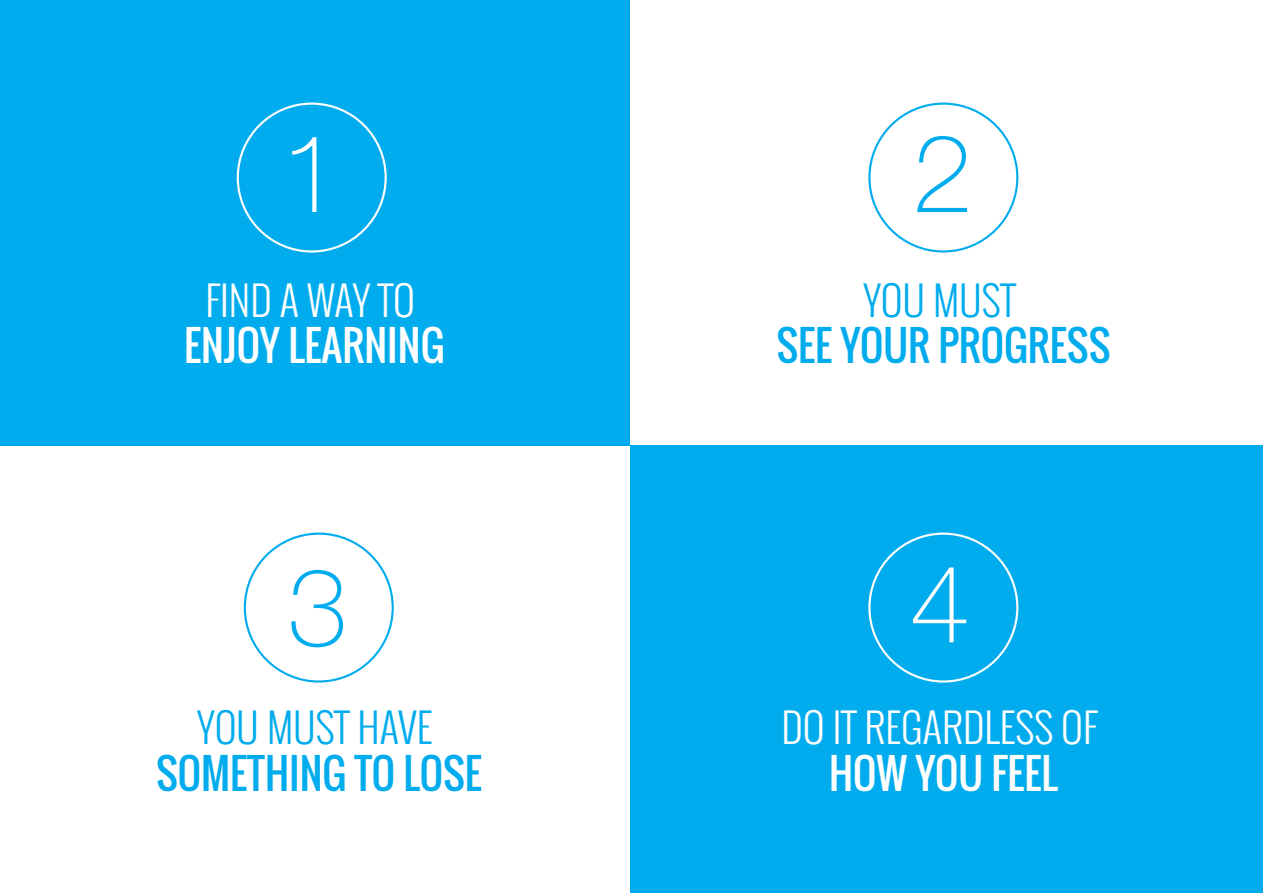
<style>
.page{position:relative;width:1263px;height:893px;background:#fff}
.page>*{position:absolute;margin:0;border:0;box-sizing:border-box;transform-origin:0 0}
.t1{font:100 108.45px "Helvetica Neue";color:#fff}
.t2{font:100 108.45px "Helvetica Neue";color:#00aced}
.t3{font:40.5px "Oswald";color:#00aced}
.t4{font:300 40.5px "Oswald";color:#fff}
.t5{font:40.5px "Oswald";color:#fff}
.t6{font:300 40.5px "Oswald";color:#00aced}
</style>
<div class="page">
<svg style="left:868px;top:103px;width:150px;height:150px"></svg>
<div style="left:0;top:0;width:630px;height:445px;background:#00aced"></div>
<svg style="left:237px;top:103px;width:150px;height:150px"></svg>
<div style="left:630px;top:445px;width:633px;height:448px;background:#00aced"></div>
<svg style="left:868px;top:533px;width:150px;height:150px"></svg>
<svg style="left:244px;top:533px;width:150px;height:150px"></svg>
<h1 class="t1" style="left:281px;top:91px;width:62px">1</h1>
<h1 class="t2" style="left:912px;top:91px;width:62px">2</h1>
<p class="t4" style="left:206px;top:270px;width:211px">FIND A WAY TO</p>
<p class="t5" style="left:184px;top:315px;width:262px">ENJOY LEARNING</p>
<p class="t6" style="left:863px;top:270px;width:154px">YOU MUST</p>
<p class="t3" style="left:776px;top:315px;width:335px">SEE YOUR PROGRESS</p>
<h1 class="t2" style="left:288px;top:525px;width:62px">3</h1>
<h1 class="t1" style="left:910px;top:521px;width:62px">4</h1>
<p class="t6" style="left:197px;top:698px;width:237px">YOU MUST HAVE</p>
<p class="t3" style="left:156px;top:743px;width:327px">SOMETHING TO LOSE</p>
<p class="t4" style="left:781px;top:698px;width:318px">DO IT REGARDLESS OF</p>
<p class="t5" style="left:829px;top:743px;width:230px">HOW YOU FEEL</p>
</div>
